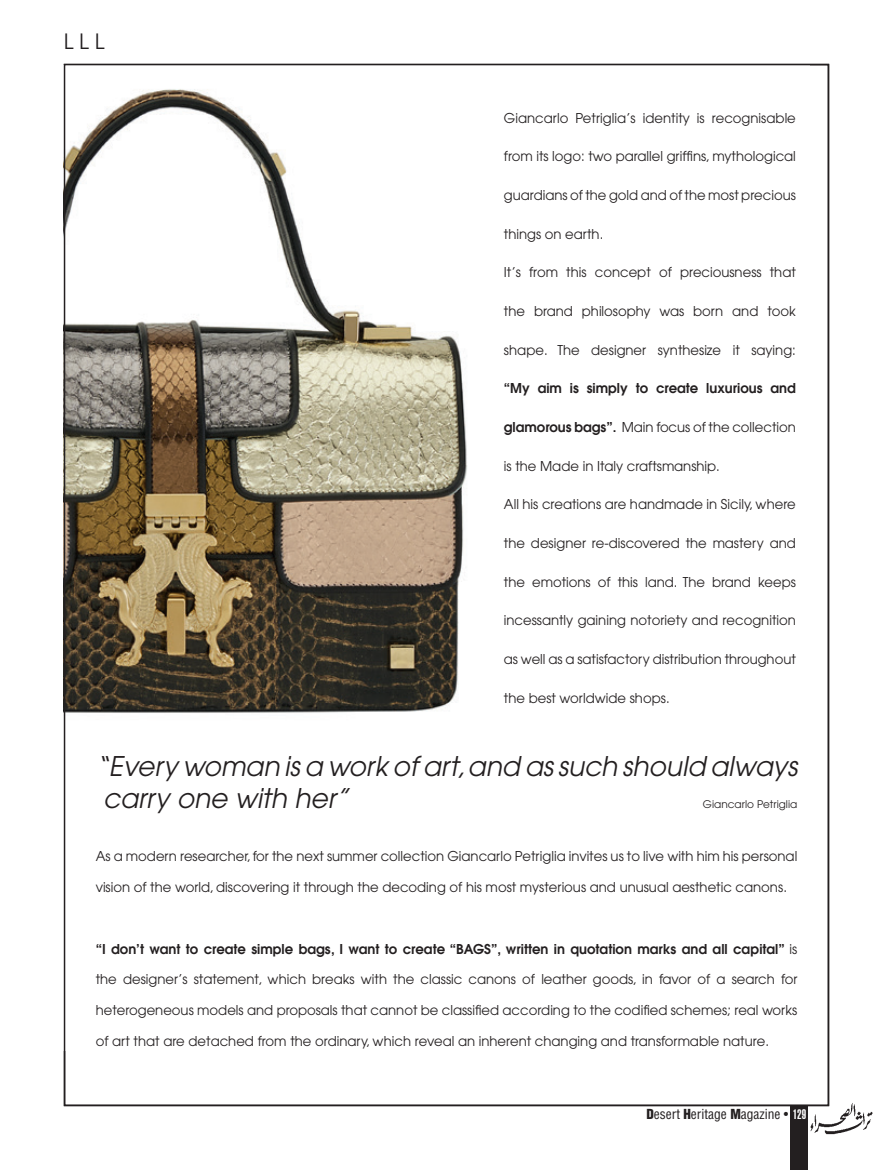
<style>
.page{position:relative;width:893px;height:1170px;background:#fff}
.page>*{position:absolute;margin:0;border:0;box-sizing:border-box;transform-origin:0 0}
.t1{font:italic 27px/32.4px "Avant Garde";color:#231f20}
.t2{font:21px "Avant Garde";color:#231f20}
.t3{font:13.5px "Avant Garde";color:#231f20}
.t4{font:600 13.5px "Avant Garde";color:#231f20}
.t5{font:condensed 13.5px "Helvetica";color:#231f20}
.t6{font:10.5px "Avant Garde";color:#231f20}
.s1{font-weight:600}
.s2{font-weight:400}
.s3{font-weight:900}
.s4{font-weight:900;font-stretch:extra-condensed;color:#fff}
</style>
<div class="page">
<img style="left:67px;top:89px;width:400px;height:624px">
<div style="left:791px;top:1106px;width:17px;height:63px;background:#231f20"></div>
<img style="left:808px;top:1102px;width:65px;height:33px">
<h2 class="t2" style="left:64px;top:29px;width:42px">L L L</h2>
<p class="t3" style="left:504px;top:110px;width:293px">Giancarlo Petriglia’s identity is recognisable</p>
<p class="t3" style="left:504px;top:148px;width:293px">from its logo: two parallel griffins, mythological</p>
<p class="t3" style="left:504px;top:187px;width:294px">guardians of the gold and of the most precious</p>
<p class="t3" style="left:504px;top:226px;width:101px">things on earth.</p>
<p class="t3" style="left:504px;top:264px;width:293px">It’s from this concept of preciousness that</p>
<p class="t3" style="left:504px;top:303px;width:293px">the brand philosophy was born and took</p>
<p class="t3" style="left:504px;top:341px;width:293px">shape. The designer synthesize it saying:</p>
<p class="t4" style="left:504px;top:379px;width:293px">“My aim is simply to create luxurious and</p>
<p class="t3" style="left:504px;top:419px;width:293px"><span class="s1">glamorous bags”.</span> Main focus of the collection</p>
<p class="t3" style="left:504px;top:457px;width:217px">is the Made in Italy craftsmanship.</p>
<p class="t3" style="left:504px;top:496px;width:293px">All his creations are handmade in Sicily, where</p>
<p class="t3" style="left:504px;top:535px;width:293px">the designer re-discovered the mastery and</p>
<p class="t3" style="left:504px;top:573px;width:293px">the emotions of this land. The brand keeps</p>
<p class="t3" style="left:504px;top:612px;width:293px">incessantly gaining notoriety and recognition</p>
<p class="t3" style="left:504px;top:651px;width:293px">as well as a satisfactory distribution throughout</p>
<p class="t3" style="left:504px;top:689px;width:167px">the best worldwide shops.</p>
<h1 class="t1" style="left:96px;top:749px;width:703px">“Every woman is a work of art, and as such should always carry one with her”</h1>
<p class="t6" style="left:703px;top:798px;width:96px">Giancarlo Petriglia</p>
<p class="t3" style="left:96px;top:848px;width:703px">As a modern researcher, for the next summer collection Giancarlo Petriglia invites us to live with him his personal</p>
<p class="t3" style="left:96px;top:879px;width:693px">vision of the world, discovering it through the decoding of his most mysterious and unusual aesthetic canons.</p>
<p class="t4" style="left:96px;top:939px;width:703px">“I don’t want to create simple bags, I want to create “BAGS”, written in quotation marks and all capital” <span class="s2">is</span></p>
<p class="t3" style="left:96px;top:971px;width:703px">the designer’s statement, which breaks with the classic canons of leather goods, in favor of a search for</p>
<p class="t3" style="left:96px;top:1001px;width:703px">heterogeneous models and proposals that cannot be classified according to the codified schemes; real works</p>
<p class="t3" style="left:96px;top:1032px;width:675px">of art that are detached from the ordinary, which reveal an inherent changing and transformable nature.</p>
<p class="t5" style="left:646px;top:1105px;width:161px"><span class="s3">D</span>esert <span class="s3">H</span>eritage <span class="s3">M</span>agazine • <span class="s4">129</span></p>
</div>
